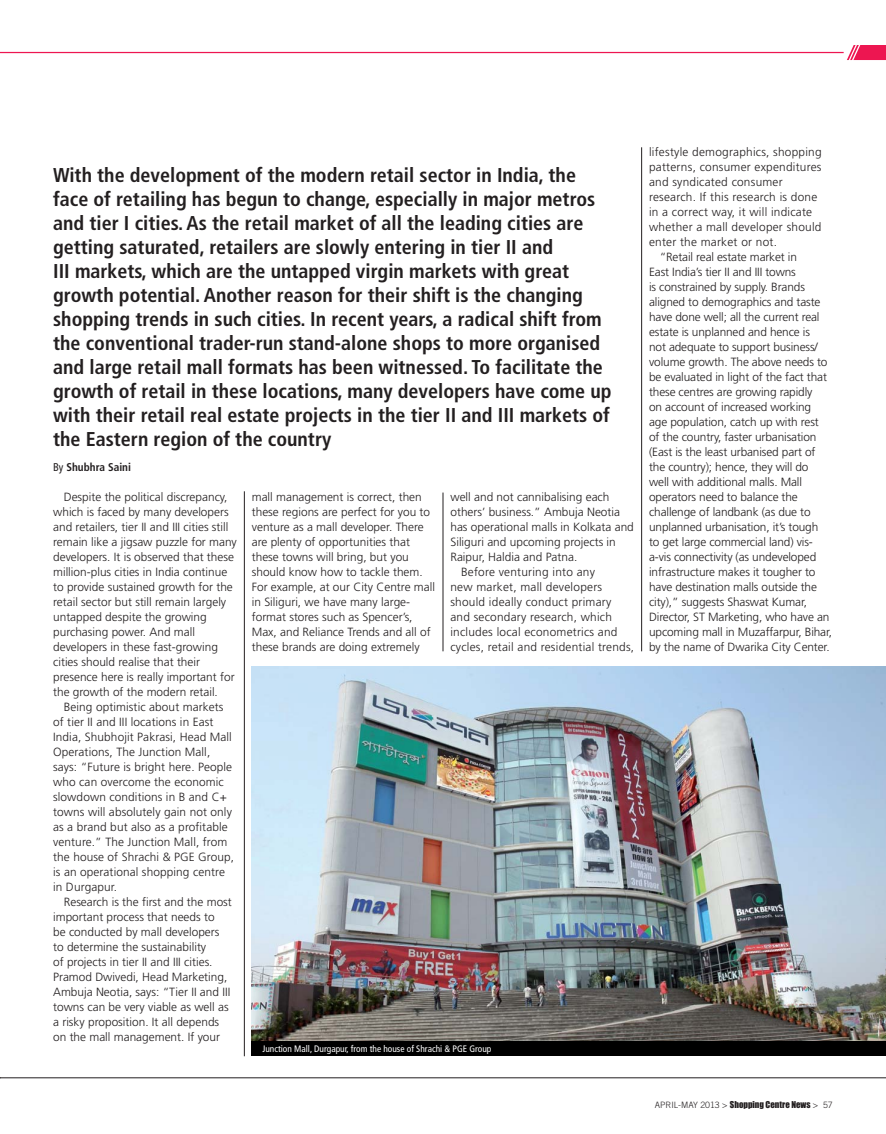
<style>
.page{position:relative;width:886px;height:1134px;background:#fff}
.page>*{position:absolute;margin:0;border:0;box-sizing:border-box;transform-origin:0 0}
.t1{font:700 condensed 20px/24px "Frutiger";color:#231f20}
.t2{font:300 11.88px/15px "Frutiger";color:#231f20}
.t3{font:300 11.88px "Frutiger";letter-spacing:.02em;color:#231f20}
.t4{font:700 condensed 11.25px "Frutiger";color:#231f20}
.t5{font:condensed 9.38px "Frutiger";color:#fff}
.t6{font:8.75px "Impact";color:#231f20}
.s1{font-weight:400}
.s2{font-family:"Trade Gothic";font-weight:300}
</style>
<div class="page">
<hr style="left:0;top:1077px;width:886px;height:1px;background:#231f20">
<hr style="left:0;top:52px;width:844px;height:1px;background:#ed1651">
<svg style="left:847px;top:45px;width:39px;height:15px"></svg>
<hr style="left:244px;top:491px;width:1px;height:565px;background:#231f20">
<hr style="left:443px;top:492px;width:1px;height:159px;background:#231f20">
<hr style="left:641px;top:147px;width:1px;height:504px;background:#231f20">
<img style="left:252px;top:666px;width:634px;height:375px">
<div style="left:252px;top:1041px;width:634px;height:15px;background:#000"></div>
<p class="t1" style="left:53px;top:164px;width:560px">With the development of the modern retail sector in India, the face of retailing has begun to change, especially in major metros and tier I cities. As the retail market of all the leading cities are getting saturated, retailers are slowly entering in tier II and<br>III markets, which are the untapped virgin markets with great growth potential. Another reason for their shift is the changing shopping trends in such cities. In recent years, a radical shift from the conventional trader-run stand-alone shops to more organised and large retail mall formats has been witnessed. To facilitate the growth of retail in these locations, many developers have come up with their retail real estate projects in the tier II and III markets of the Eastern region of the country</p>
<p class="t4" style="left:53px;top:463px;width:79px"><span class="s1">By</span> Shubhra Saini</p>
<p class="t2" style="left:53px;top:490px;width:185px;text-indent:11px">Despite the political discrepancy, which is faced by many developers and retailers, tier II and III cities still remain like a jigsaw puzzle for many developers. It is observed that these million-plus cities in India continue to provide sustained growth for the retail sector but still remain largely untapped despite the growing purchasing power. And mall developers in these fast-growing cities should realise that their presence here is really important for the growth of the modern retail.</p>
<p class="t2" style="left:53px;top:700px;width:182px;text-indent:11px">Being optimistic about markets of tier II and III locations in East<br>India, Shubhojit Pakrasi, Head Mall<br>Operations, The Junction Mall, says: “Future is bright here. People who can overcome the economic slowdown conditions in B and C+ towns will absolutely gain not only as a brand but also as a profitable venture.” The Junction Mall, from the house of Shrachi &amp; PGE Group, is an operational shopping centre in Durgapur.</p>
<p class="t2" style="left:53px;top:895px;width:180px;text-indent:11px">Research is the first and the most important process that needs to<br>be conducted by mall developers to determine the sustainability<br>of projects in tier II and III cities.<br>Pramod Dwivedi, Head Marketing, Ambuja Neotia, says: “Tier II and III towns can be very viable as well as a risky proposition. It all depends on the mall management. If your</p>
<p class="t2" style="left:252px;top:490px;width:185px">mall management is correct, then these regions are perfect for you to venture as a mall developer. There are plenty of opportunities that these towns will bring, but you should know how to tackle them.<br>For example, at our City Centre mall in Siliguri, we have many large&shy;format stores such as Spencer’s, Max, and Reliance Trends and all of these brands are doing extremely</p>
<p class="t2" style="left:450px;top:490px;width:161px">well and not cannibalising each</p>
<p class="t2" style="left:450px;top:505px;width:171px">others’ business.” Ambuja Neotia</p>
<p class="t2" style="left:450px;top:520px;width:185px">has operational malls in Kolkata and</p>
<p class="t2" style="left:450px;top:535px;width:167px">Siliguri and upcoming projects in</p>
<p class="t2" style="left:450px;top:550px;width:128px">Raipur, Haldia and Patna.</p>
<p class="t3" style="left:461px;top:567px;width:135px">Before venturing into any</p>
<p class="t3" style="left:450px;top:582px;width:153px">new market, mall developers</p>
<p class="t3" style="left:450px;top:597px;width:162px">should ideally conduct primary</p>
<p class="t3" style="left:450px;top:612px;width:163px">and secondary research, which</p>
<p class="t3" style="left:450px;top:627px;width:169px">includes local econometrics and</p>
<p class="t3" style="left:450px;top:642px;width:185px">cycles, retail and residential trends,</p>
<p class="t5" style="left:262px;top:1045px;width:230px">Junction Mall, Durgapur, from the house of Shrachi &amp; PGE Group</p>
<p class="t3" style="left:649px;top:147px;width:174px">lifestyle demographics, shopping</p>
<p class="t3" style="left:649px;top:162px;width:174px">patterns, consumer expenditures</p>
<p class="t3" style="left:649px;top:177px;width:135px">and syndicated consumer</p>
<p class="t3" style="left:649px;top:192px;width:170px">research. If this research is done</p>
<p class="t3" style="left:649px;top:207px;width:165px">in a correct way, it will indicate</p>
<p class="t3" style="left:649px;top:222px;width:174px">whether a mall developer should</p>
<p class="t3" style="left:649px;top:237px;width:129px">enter the market or not.</p>
<p class="t2" style="left:660px;top:250px;width:139px">“Retail real estate market in</p>
<p class="t2" style="left:649px;top:265px;width:148px">East India’s tier II and III towns</p>
<p class="t2" style="left:649px;top:280px;width:157px">is constrained by supply. Brands</p>
<p class="t2" style="left:649px;top:295px;width:173px">aligned to demographics and taste</p>
<p class="t2" style="left:649px;top:310px;width:172px">have done well; all the current real</p>
<p class="t2" style="left:649px;top:325px;width:162px">estate is unplanned and hence is</p>
<p class="t2" style="left:649px;top:340px;width:170px">not adequate to support business/</p>
<p class="t2" style="left:649px;top:355px;width:180px">volume growth. The above needs to</p>
<p class="t2" style="left:649px;top:370px;width:179px">be evaluated in light of the fact that</p>
<p class="t2" style="left:649px;top:385px;width:165px">these centres are growing rapidly</p>
<p class="t2" style="left:649px;top:400px;width:164px">on account of increased working</p>
<p class="t2" style="left:649px;top:415px;width:171px">age population, catch up with rest</p>
<p class="t2" style="left:649px;top:430px;width:169px">of the country, faster urbanisation</p>
<p class="t2" style="left:649px;top:445px;width:168px">(East is the least urbanised part of</p>
<p class="t2" style="left:649px;top:460px;width:161px">the country); hence, they will do</p>
<p class="t2" style="left:649px;top:475px;width:154px">well with additional malls. Mall</p>
<p class="t2" style="left:649px;top:490px;width:150px">operators need to balance the</p>
<p class="t2" style="left:649px;top:505px;width:163px">challenge of landbank (as due to</p>
<p class="t2" style="left:649px;top:520px;width:171px">unplanned urbanisation, it’s tough</p>
<p class="t2" style="left:649px;top:535px;width:165px">to get large commercial land) vis-</p>
<p class="t2" style="left:649px;top:550px;width:169px">a-vis connectivity (as undeveloped</p>
<p class="t2" style="left:649px;top:565px;width:168px">infrastructure makes it tougher to</p>
<p class="t2" style="left:649px;top:580px;width:169px">have destination malls outside the</p>
<p class="t2" style="left:649px;top:595px;width:159px">city),” suggests Shaswat Kumar,</p>
<p class="t2" style="left:649px;top:610px;width:182px">Director, ST Marketing, who have an</p>
<p class="t2" style="left:649px;top:625px;width:185px">upcoming mall in Muzaffarpur, Bihar,</p>
<p class="t2" style="left:649px;top:640px;width:182px">by the name of Dwarika City Center.</p>
<p class="t6" style="left:655px;top:1102px;width:179px"><span class="s2">APRIL-MAY 2013 &gt;</span> Shopping Centre News <span class="s2">&gt; 57</span></p>
</div>
